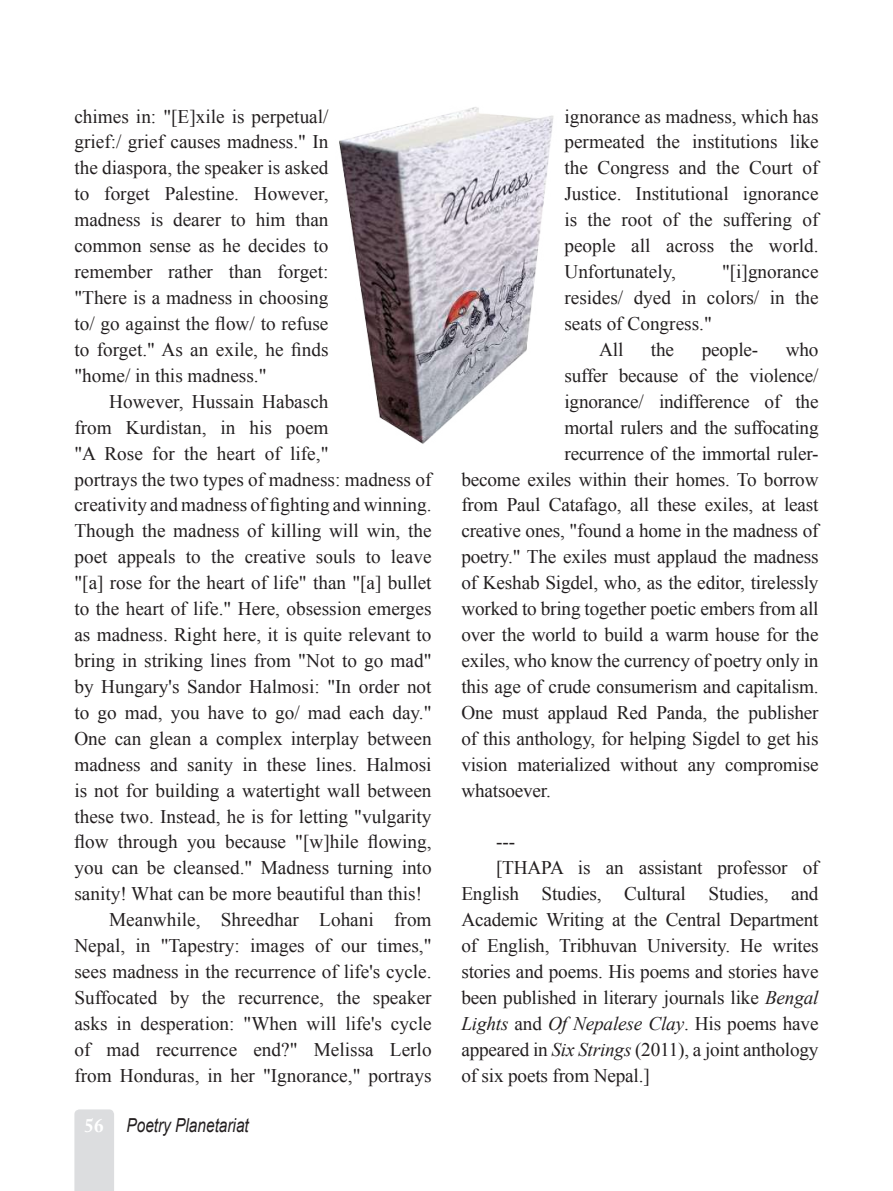
<style>
.page{position:relative;width:893px;height:1191px;background:#fff}
.page>*{position:absolute;margin:0;border:0;box-sizing:border-box;transform-origin:0 0}
.t1{font:19.25px/25.9px "Times New Roman";color:#231f20;text-align:justify}
.t2{font:italic 19.25px "Times New Roman";letter-spacing:-.01em;color:#231f20}
.t3{font:italic 19.25px "Arial";color:#231f20;scale:.8 1}
.s1{font-family:"Adobe Caslon Pro";font-weight:700;font-style:normal;color:#fff}
.s2{font-style:italic}
.s3{font-style:normal}
</style>
<div class="page">
<div style="left:74px;top:1109px;width:40px;height:82px;background:#dcdddf"></div>
<img style="left:339px;top:107px;width:215px;height:337px">
<p class="t1" style="left:74px;top:103px;width:256px">chimes in: "[E]xile is perpetual/ grief:/ grief causes madness." In the diaspora, the speaker is asked to forget Palestine. However, madness is dearer to him than common sense as he decides to remember rather than forget: "There is a madness in choosing to/ go against the flow/ to refuse to forget." As an exile, he finds "home/ in this madness."</p>
<p class="t1" style="left:109px;top:388px;width:221px">However, Hussain Habasch</p>
<p class="t1" style="left:74px;top:414px;width:256px">from Kurdistan, in his poem</p>
<p class="t1" style="left:74px;top:440px;width:256px">"A Rose for the heart of life,"</p>
<p class="t1" style="left:74px;top:466px;width:359px">portrays the two types of madness: madness of</p>
<p class="t1" style="left:74px;top:492px;width:359px">creativity and madness of fighting and winning.</p>
<p class="t1" style="left:74px;top:517px;width:359px">Though the madness of killing will win, the</p>
<p class="t1" style="left:74px;top:543px;width:359px">poet appeals to the creative souls to leave</p>
<p class="t1" style="left:74px;top:569px;width:359px">"[a] rose for the heart of life" than "[a] bullet</p>
<p class="t1" style="left:74px;top:595px;width:359px">to the heart of life." Here, obsession emerges</p>
<p class="t1" style="left:74px;top:621px;width:359px">as madness. Right here, it is quite relevant to</p>
<p class="t1" style="left:74px;top:647px;width:359px">bring in striking lines from "Not to go mad"</p>
<p class="t1" style="left:74px;top:673px;width:359px">by Hungary's Sandor Halmosi: "In order not</p>
<p class="t1" style="left:74px;top:699px;width:359px">to go mad, you have to go/ mad each day."</p>
<p class="t1" style="left:74px;top:725px;width:359px">One can glean a complex interplay between</p>
<p class="t1" style="left:74px;top:751px;width:359px">madness and sanity in these lines. Halmosi</p>
<p class="t1" style="left:74px;top:777px;width:359px">is not for building a watertight wall between</p>
<p class="t1" style="left:74px;top:803px;width:359px">these two. Instead, he is for letting "vulgarity</p>
<p class="t1" style="left:74px;top:828px;width:359px">flow through you because "[w]hile flowing,</p>
<p class="t1" style="left:74px;top:854px;width:359px">you can be cleansed." Madness turning into</p>
<p class="t1" style="left:74px;top:880px;width:349px">sanity! What can be more beautiful than this!</p>
<p class="t1" style="left:109px;top:906px;width:324px">Meanwhile, Shreedhar Lohani from</p>
<p class="t1" style="left:74px;top:932px;width:359px">Nepal, in "Tapestry: images of our times,"</p>
<p class="t1" style="left:74px;top:958px;width:359px">sees madness in the recurrence of life's cycle.</p>
<p class="t1" style="left:74px;top:984px;width:359px">Suffocated by the recurrence, the speaker</p>
<p class="t1" style="left:74px;top:1010px;width:359px">asks in desperation: "When will life's cycle</p>
<p class="t1" style="left:74px;top:1036px;width:359px">of mad recurrence end?" Melissa Lerlo</p>
<p class="t1" style="left:74px;top:1062px;width:359px">from Honduras, in her "Ignorance," portrays</p>
<p class="t3" style="left:85px;top:1113px;width:207px"><span class="s1">56</span> Poetry Planetariat</p>
<p class="t1" style="left:564px;top:103px;width:256px">ignorance as madness, which has permeated the institutions like the Congress and the Court of Justice. Institutional ignorance is the root of the suffering of people all across the world.<br>Unfortunately,</p>
<p class="t1" style="left:722px;top:258px;width:98px">"[i]gnorance</p>
<p class="t1" style="left:564px;top:284px;width:256px">resides/ dyed in colors/ in the</p>
<p class="t1" style="left:564px;top:310px;width:149px">seats of Congress."</p>
<p class="t1" style="left:599px;top:336px;width:26px">All</p>
<p class="t1" style="left:651px;top:336px;width:25px">the</p>
<p class="t1" style="left:702px;top:336px;width:58px">people-</p>
<p class="t1" style="left:786px;top:336px;width:34px">who</p>
<p class="t1" style="left:564px;top:362px;width:256px">suffer because of the violence/</p>
<p class="t1" style="left:564px;top:388px;width:256px">ignorance/ indifference of the</p>
<p class="t1" style="left:564px;top:414px;width:256px">mortal rulers and the suffocating</p>
<p class="t1" style="left:564px;top:440px;width:256px">recurrence of the immortal ruler-</p>
<p class="t1" style="left:461px;top:466px;width:359px">become exiles within their homes. To borrow</p>
<p class="t1" style="left:461px;top:492px;width:359px">from Paul Catafago, all these exiles, at least</p>
<p class="t1" style="left:461px;top:517px;width:359px">creative ones, "found a home in the madness of</p>
<p class="t1" style="left:461px;top:543px;width:359px">poetry." The exiles must applaud the madness</p>
<p class="t1" style="left:461px;top:569px;width:359px">of Keshab Sigdel, who, as the editor, tirelessly</p>
<p class="t1" style="left:461px;top:595px;width:359px">worked to bring together poetic embers from all</p>
<p class="t1" style="left:461px;top:621px;width:359px">over the world to build a warm house for the</p>
<p class="t1" style="left:461px;top:647px;width:359px">exiles, who know the currency of poetry only in</p>
<p class="t1" style="left:461px;top:673px;width:359px">this age of crude consumerism and capitalism.</p>
<p class="t1" style="left:461px;top:699px;width:359px">One must applaud Red Panda, the publisher</p>
<p class="t1" style="left:461px;top:725px;width:359px">of this anthology, for helping Sigdel to get his</p>
<p class="t1" style="left:461px;top:751px;width:359px">vision materialized without any compromise</p>
<p class="t1" style="left:461px;top:777px;width:91px">whatsoever.</p>
<p class="t1" style="left:496px;top:828px;width:21px">---</p>
<p class="t1" style="left:496px;top:854px;width:324px">[THAPA is an assistant professor of</p>
<p class="t1" style="left:461px;top:880px;width:359px">English Studies, Cultural Studies, and</p>
<p class="t1" style="left:461px;top:906px;width:359px">Academic Writing at the Central Department</p>
<p class="t1" style="left:461px;top:932px;width:359px">of English, Tribhuvan University. He writes</p>
<p class="t1" style="left:461px;top:958px;width:359px">stories and poems. His poems and stories have</p>
<p class="t1" style="left:461px;top:984px;width:359px">been published in literary journals like <span class="s2">Bengal</span></p>
<p class="t2" style="left:461px;top:1010px;width:359px">Lights <span class="s3">and</span> Of Nepalese Clay<span class="s3">. His poems have</span></p>
<p class="t1" style="left:461px;top:1036px;width:359px">appeared in <span class="s2">Six Strings</span> (2011), a joint anthology</p>
<p class="t1" style="left:461px;top:1062px;width:190px">of six poets from Nepal.]</p>
</div>
